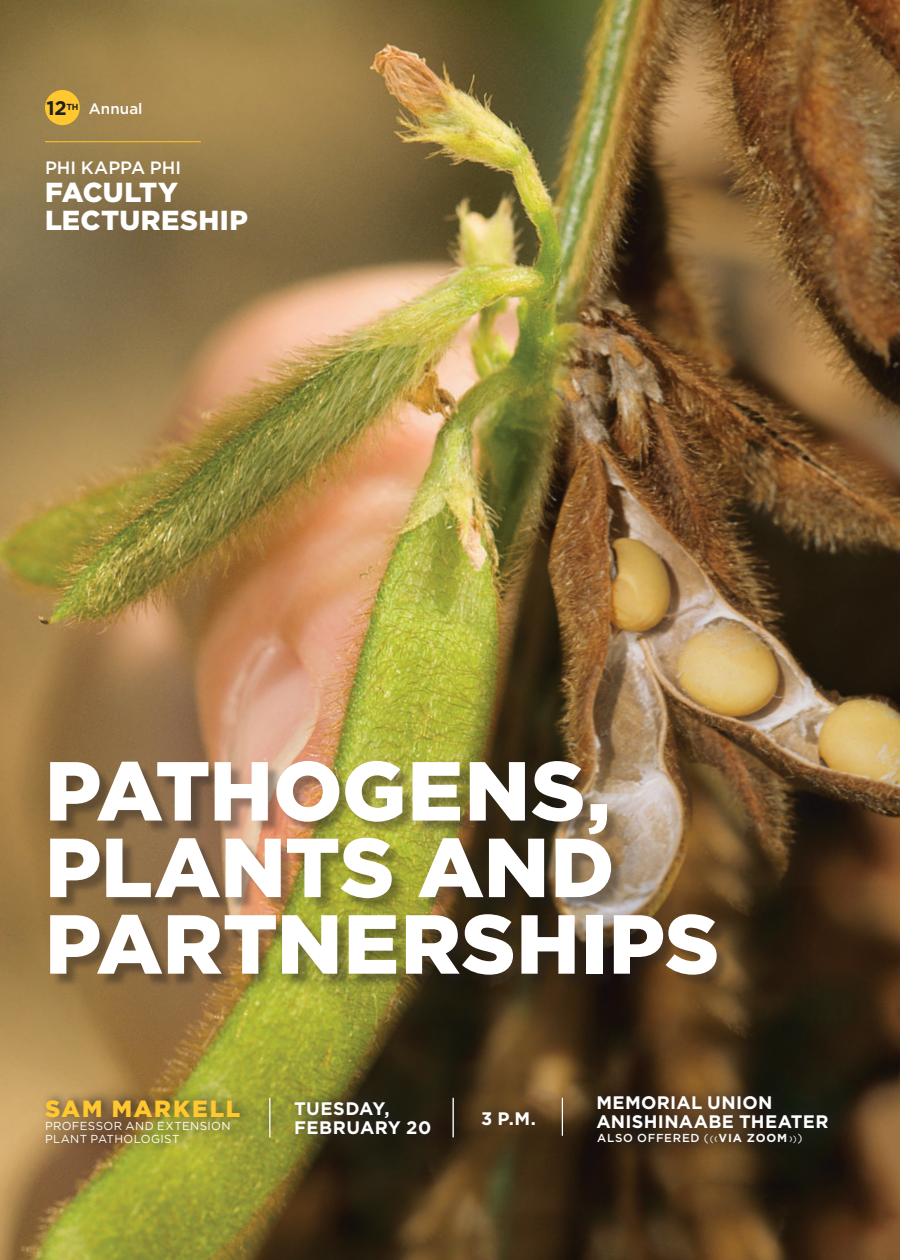
<style>
.page{position:relative;width:900px;height:1260px;background:#fff}
.page>*{position:absolute;margin:0;border:0;box-sizing:border-box;transform-origin:0 0}
.t1{font:900 83.5px/76.5px "Gotham";color:#fff}
.t2{font:900 27.5px/28px "Gotham";letter-spacing:.015em;color:#fff}
.t3{font:900 23.5px "Gotham";letter-spacing:.075em;color:#ffc82f}
.t4{font:700 19.75px "Gotham";color:#231f20}
.t5{font:700 18px/19px "Gotham";letter-spacing:.02em;color:#fff}
.t6{font:500 18px "Gotham";color:#fff}
.t7{font:500 15.25px "Gotham";letter-spacing:.005em;color:#fff}
.t8{font:11.5px/12.5px "Gotham";letter-spacing:.03em;color:#fff}
.t9{font:500 11.5px "Gotham";letter-spacing:.065em;color:#fff}
.t10{font:700 8.75px "Gotham";color:#231f20}
.s1{font-weight:400}
.s2{font-weight:400;font-size:9px}
.s3{font-size:6.75px}
.s4{font-weight:700}
</style>
<div class="page">
<img style="left:0;top:0;width:250px;height:1260px">
<img style="left:205px;top:988px;width:45px;height:272px">
<img style="left:250px;top:0;width:650px;height:1260px">
<div style="left:591px;top:1121px;width:230px;height:36px;background:#231f20;opacity:.62"></div>
<div style="left:590px;top:1082px;width:256px;height:59px;background:#231f20;opacity:.62"></div>
<div style="left:41px;top:1090px;width:213px;height:62px;background:#231f20;opacity:.6"></div>
<div style="left:287px;top:1089px;width:162px;height:58px;background:#231f20;opacity:.62"></div>
<div style="left:446px;top:1091px;width:14px;height:53px;background:#231f20;opacity:.6"></div>
<hr style="left:453px;top:1098px;width:1px;height:39px;background:#fff">
<div style="left:263px;top:1091px;width:14px;height:53px;background:#231f20;opacity:.6"></div>
<hr style="left:269px;top:1098px;width:2px;height:39px;background:#fff">
<div style="left:476px;top:1098px;width:78px;height:40px;background:#231f20;opacity:.62"></div>
<div style="left:555px;top:1091px;width:14px;height:51px;background:#231f20;opacity:.6"></div>
<hr style="left:562px;top:1098px;width:1px;height:38px;background:#fff">
<div style="left:53px;top:764px;width:677px;height:224px;background:#231f20;opacity:.4"></div>
<hr style="left:45px;top:141px;width:156px;height:1px;background:#ffc82f">
<div style="left:45px;top:90px;width:35px;height:35px;background:#ffc82f;border-radius:50%"></div>
<p class="t4" style="left:47px;top:95px;width:22px">12</p>
<p class="t7" style="left:89px;top:98px;width:55px">Annual</p>
<p class="t10" style="left:66px;top:101px;width:14px">TH</p>
<p class="t6" style="left:45px;top:156px;width:138px">PHI KAPPA PHI</p>
<p class="t2" style="left:45px;top:178px;width:204px">FACULTY<br>LECTURESHIP</p>
<p class="t1" style="left:45px;top:752px;width:676px">PATHOGENS,<br>PLANTS AND<br>PARTNERSHIPS</p>
<p class="t3" style="left:45px;top:1092px;width:197px">SAM MARKELL</p>
<p class="t8" style="left:45px;top:1120px;width:187px">PROFESSOR AND EXTENSION<br>PLANT PATHOLOGIST</p>
<p class="t5" style="left:294px;top:1099px;width:97px">TUESDAY,</p>
<p class="t5" style="left:294px;top:1118px;width:139px">FEBRUARY 20</p>
<p class="t5" style="left:481px;top:1109px;width:56px">3 P.M.</p>
<p class="t5" style="left:596px;top:1093px;width:234px">MEMORIAL UNION<br>ANISHINAABE THEATER</p>
<p class="t9" style="left:597px;top:1131px;width:207px">ALSO OFFERED <span class="s1">(</span><span class="s2">(</span><span class="s3">(</span><span class="s4">VIA ZOOM</span> <span class="s3">)</span><span class="s2">)</span><span class="s1">)</span></p>
</div>
